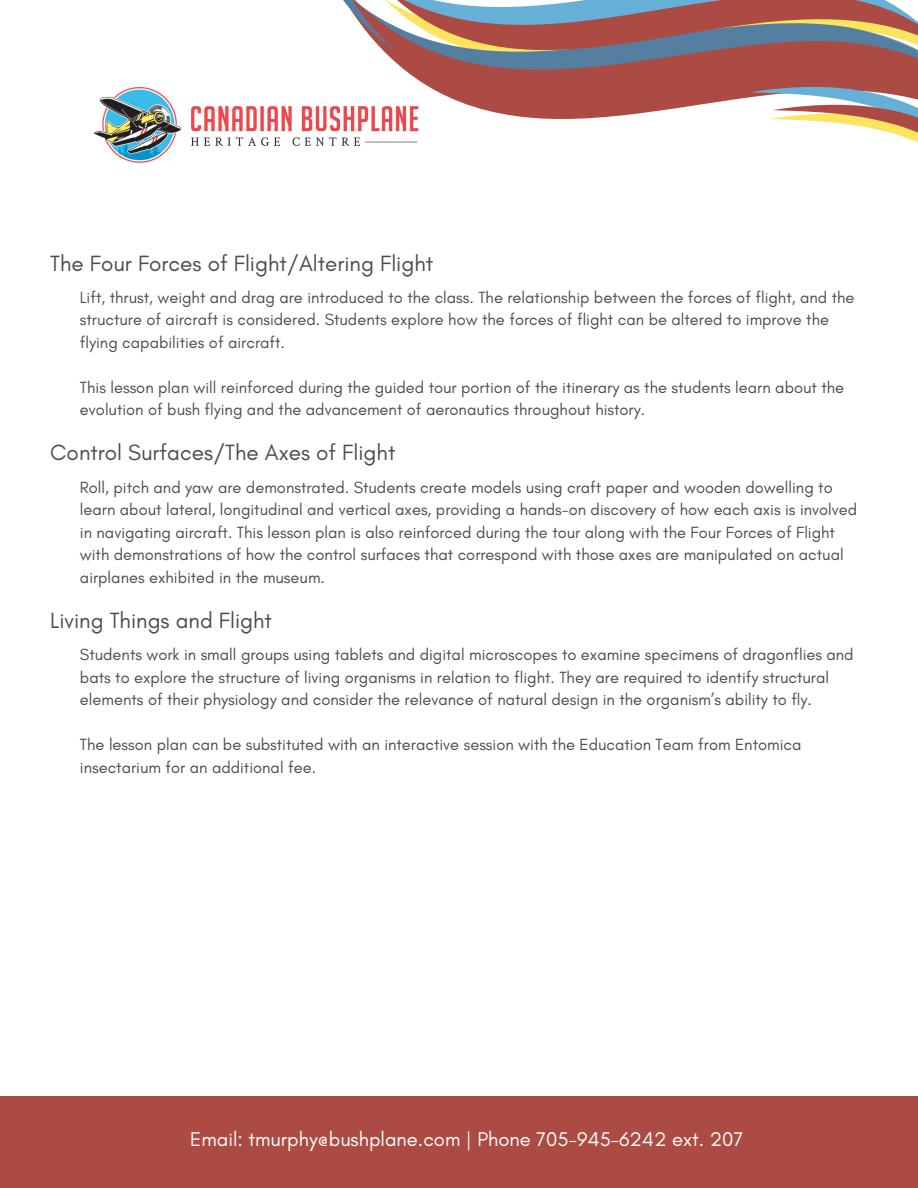
<style>
.page{position:relative;width:918px;height:1188px;background:#fff}
.page>*{position:absolute;margin:0;border:0;box-sizing:border-box;transform-origin:0 0}
.t1{font:22.5px "Glacial Indifference";color:#4b4c4d}
.t2{font:20.25px "Glacial Indifference";color:#fff}
.t3{font:16.5px/22.5px "Glacial Indifference";color:#4b4c4d}
</style>
<div class="page">
<img style="left:94px;top:87px;width:232px;height:76px">
<svg style="left:348px;top:0;width:17px;height:146px"></svg>
<svg style="left:365px;top:0;width:553px;height:143px"></svg>
<div style="left:0;top:1096px;width:918px;height:92px;background:#ab4b43"></div>
<h1 class="t1" style="left:50px;top:249px;width:384px">The Four Forces of Flight/Altering Flight</h1>
<p class="t3" style="left:80px;top:286px;width:776px">Lift, thrust, weight and drag are introduced to the class. The relationship between the forces of flight, and the structure of aircraft is considered. Students explore how the forces of flight can be altered to improve the flying capabilities of aircraft.</p>
<p class="t3" style="left:80px;top:376px;width:766px">This lesson plan will reinforced during the guided tour portion of the itinerary as the students learn about the evolution of bush flying and the advancement of aeronautics throughout history.</p>
<h1 class="t1" style="left:50px;top:439px;width:347px">Control Surfaces/The Axes of Flight</h1>
<p class="t3" style="left:80px;top:476px;width:779px">Roll, pitch and yaw are demonstrated. Students create models using craft paper and wooden dowelling to learn about lateral, longitudinal and vertical axes, providing a hands-on discovery of how each axis is involved in navigating aircraft. This lesson plan is also reinforced during the tour along with the Four Forces of Flight with demonstrations of how the control surfaces that correspond with those axes are manipulated on actual airplanes exhibited in the museum.</p>
<h1 class="t1" style="left:50px;top:607px;width:223px">Living Things and Flight</h1>
<p class="t3" style="left:80px;top:643px;width:775px">Students work in small groups using tablets and digital microscopes to examine specimens of dragonflies and bats to explore the structure of living organisms in relation to flight. They are required to identify structural elements of their physiology and consider the relevance of natural design in the organism’s ability to fly.</p>
<p class="t3" style="left:80px;top:733px;width:723px">The lesson plan can be substituted with an interactive session with the Education Team from Entomica insectarium for an additional fee.</p>
<p class="t2" style="left:190px;top:1126px;width:555px">Email: tmurphy@bushplane.com | Phone 705-945-6242 ext. 207</p>
</div>
